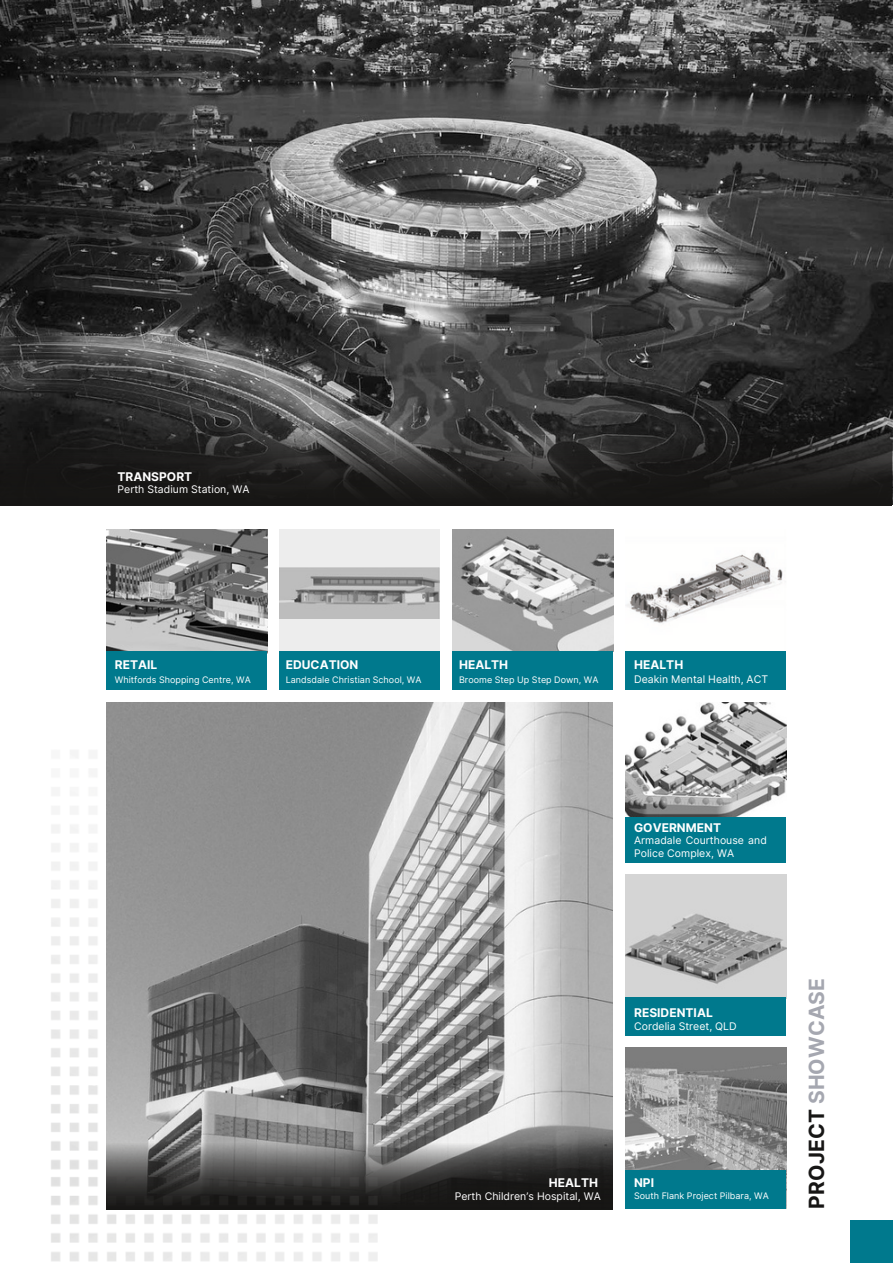
<style>
.page{position:relative;width:893px;height:1264px;background:#fff}
.page>*{position:absolute;margin:0;border:0;box-sizing:border-box;transform-origin:0 0}
.t1{font:700 21px "Inter";letter-spacing:.005em;color:#a5a7b0}
.t2{font:700 12px "Inter";letter-spacing:.005em;color:#fff}
.t3{font:10.5px/12.3px "Inter";letter-spacing:.005em;color:#fff}
.t4{font:9px "Inter";letter-spacing:.005em;color:#fff}
.s1{color:#171615}
</style>
<div class="page">
<img style="left:51px;top:751px;width:47px;height:414px">
<img style="left:106px;top:702px;width:506px;height:441px">
<img style="left:106px;top:1143px;width:506px;height:66px">
<img style="left:0;top:0;width:892px;height:504px">
<img style="left:0;top:422px;width:891px;height:83px">
<div style="left:850px;top:1219px;width:42px;height:43px;background:#00798d"></div>
<img style="left:51px;top:1165px;width:337px;height:96px">
<img style="left:625px;top:552px;width:158px;height:71px">
<img style="left:625px;top:875px;width:161px;height:122px">
<img style="left:452px;top:529px;width:161px;height:122px">
<div style="left:279px;top:529px;width:161px;height:128px;background:#ededed"></div>
<img style="left:279px;top:567px;width:160px;height:51px">
<img style="left:625px;top:702px;width:161px;height:115px">
<img style="left:625px;top:1047px;width:161px;height:122px">
<div style="left:279px;top:651px;width:161px;height:38px;background:#00798d"></div>
<div style="left:452px;top:651px;width:161px;height:38px;background:#00798d"></div>
<div style="left:625px;top:651px;width:161px;height:38px;background:#00798d"></div>
<div style="left:625px;top:817px;width:161px;height:45px;background:#00798d"></div>
<div style="left:625px;top:1169px;width:161px;height:39px;background:#00798d"></div>
<img style="left:106px;top:529px;width:161px;height:122px">
<div style="left:106px;top:651px;width:161px;height:38px;background:#00798d"></div>
<div style="left:625px;top:997px;width:161px;height:38px;background:#00798d"></div>
<p class="t2" style="left:117px;top:469px;width:76px">TRANSPORT</p>
<p class="t3" style="left:117px;top:483px;width:133px">Perth Stadium Station, WA</p>
<p class="t2" style="left:115px;top:657px;width:44px">RETAIL</p>
<p class="t2" style="left:286px;top:657px;width:74px">EDUCATION</p>
<p class="t2" style="left:459px;top:657px;width:51px">HEALTH</p>
<p class="t2" style="left:634px;top:657px;width:51px">HEALTH</p>
<p class="t4" style="left:115px;top:674px;width:138px">Whitfords Shopping Centre, WA</p>
<p class="t4" style="left:286px;top:674px;width:137px">Landsdale Christian School, WA</p>
<p class="t4" style="left:459px;top:674px;width:141px">Broome Step Up Step Down, WA</p>
<p class="t3" style="left:634px;top:673px;width:135px">Deakin Mental Health, ACT</p>
<p class="t2" style="left:634px;top:820px;width:88px">GOVERNMENT</p>
<p class="t3" style="left:634px;top:834px;width:134px">Armadale Courthouse and<br>Police Complex, WA</p>
<p class="t2" style="left:634px;top:1005px;width:80px">RESIDENTIAL</p>
<p class="t3" style="left:634px;top:1019px;width:104px">Cordelia Street, QLD</p>
<p class="t2" style="left:549px;top:1175px;width:51px">HEALTH</p>
<p class="t2" style="left:634px;top:1175px;width:21px">NPI</p>
<p class="t3" style="left:455px;top:1189px;width:147px">Perth Children’s Hospital, WA</p>
<p class="t4" style="left:634px;top:1189px;width:136px">South Flank Project Pilbara, WA</p>
<p class="t1" style="left:804px;top:1208px;width:232px;rotate:-90deg"><span class="s1">PROJECT</span> SHOWCASE</p>
</div>
